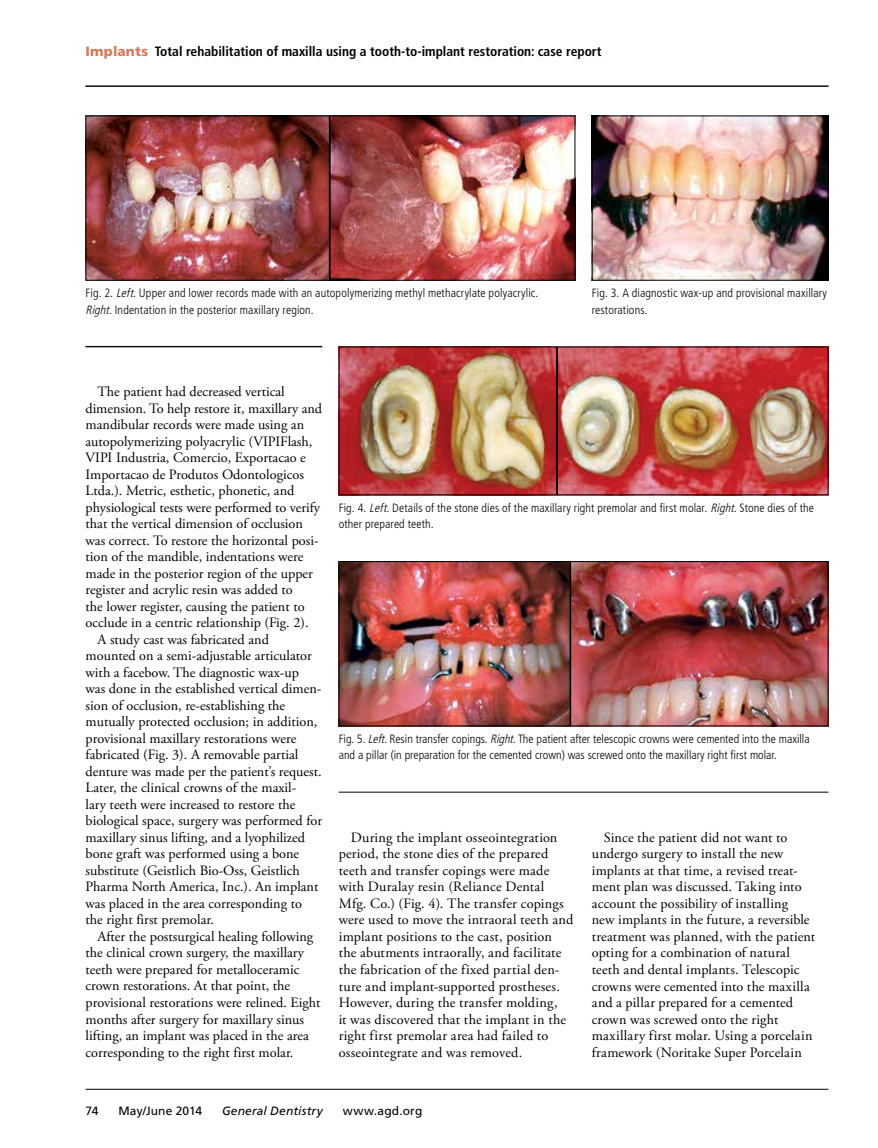
<style>
.page{position:relative;width:878px;height:1148px;background:#fff}
.page>*{position:absolute;margin:0;border:0;box-sizing:border-box;transform-origin:0 0}
.t1{font:14.25px/16.5px "Adobe Garamond Pro";color:#000}
.t2{font:700 condensed 13.5px "Frutiger";color:#000}
.t3{font:300 condensed 12px/16.5px "Frutiger";letter-spacing:.005em;color:#000}
.t4{font:12px "Frutiger";letter-spacing:.01em;color:#000}
.t5{font:italic 12px "Frutiger";letter-spacing:.015em;color:#000}
.s1{font-weight:900;font-stretch:normal;color:#d57a5b}
.s2{font-style:italic}
</style>
<div class="page">
<img style="left:341px;top:563px;width:485px;height:161px">
<div style="left:339px;top:561px;width:253px;height:165px;border:1px solid #000"></div>
<div style="left:570px;top:561px;width:258px;height:165px;border:1px solid #000"></div>
<hr style="left:86px;top:1089px;width:742px;height:1px;background:#000">
<hr style="left:86px;top:86px;width:742px;height:1px;background:#000">
<img style="left:593px;top:118px;width:233px;height:160px">
<div style="left:591px;top:116px;width:237px;height:164px;border:1px solid #000"></div>
<img style="left:88px;top:118px;width:241px;height:160px">
<img style="left:331px;top:118px;width:242px;height:160px">
<div style="left:329px;top:116px;width:246px;height:164px;border:1px solid #000"></div>
<hr style="left:329px;top:116px;width:1px;height:164px;background:#000">
<img style="left:341px;top:348px;width:485px;height:145px">
<hr style="left:556px;top:346px;width:2px;height:149px;background:#000">
<hr style="left:339px;top:792px;width:489px;height:1px;background:#000">
<hr style="left:86px;top:346px;width:236px;height:1px;background:#000">
<hr style="left:569px;top:561px;width:2px;height:165px;background:#000">
<p class="t2" style="left:86px;top:43px;width:517px"><span class="s1">Implants</span> Total rehabilitation of maxilla using a tooth-to-implant restoration: case report</p>
<p class="t3" style="left:86px;top:285px;width:454px">Fig. 2. <span class="s2">Left.</span>Upper and lower records made with an autopolymerizing methyl methacrylate polyacrylic.<br><span class="s2">Right.</span>Indentation in the posterior maxillary region.</p>
<p class="t3" style="left:591px;top:285px;width:237px">Fig. 3. A diagnostic wax-up and provisional maxillary restorations.</p>
<p class="t1" style="left:98px;top:384px;width:189px">The patient had decreased vertical</p>
<p class="t1" style="left:86px;top:400px;width:238px">dimension. To help restore it, maxillary and</p>
<p class="t1" style="left:86px;top:417px;width:220px">mandibular records were made using an</p>
<p class="t1" style="left:86px;top:433px;width:228px">autopolymerizing polyacrylic (VIPIFlash,</p>
<p class="t1" style="left:86px;top:450px;width:222px">VIPI Industria, Comercio, Exportacao e</p>
<p class="t1" style="left:86px;top:466px;width:220px">Importacao de Produtos Odontologicos</p>
<p class="t1" style="left:86px;top:483px;width:210px">Ltda.). Metric, esthetic, phonetic, and</p>
<p class="t1" style="left:86px;top:499px;width:236px">physiological tests were performed to verify</p>
<p class="t1" style="left:86px;top:516px;width:219px">that the vertical dimension of occlusion</p>
<p class="t1" style="left:86px;top:532px;width:235px">was correct. To restore the horizontal posi-</p>
<p class="t1" style="left:86px;top:549px;width:219px">tion of the mandible, indentations were</p>
<p class="t1" style="left:86px;top:565px;width:229px">made in the posterior region of the upper</p>
<p class="t1" style="left:86px;top:582px;width:209px">register and acrylic resin was added to</p>
<p class="t1" style="left:86px;top:598px;width:221px">the lower register, causing the patient to</p>
<p class="t1" style="left:86px;top:615px;width:224px">occlude in a centric relationship (Fig. 2).</p>
<p class="t1" style="left:98px;top:631px;width:173px">A study cast was fabricated and</p>
<p class="t1" style="left:86px;top:648px;width:228px">mounted on a semi-adjustable articulator</p>
<p class="t1" style="left:86px;top:664px;width:215px">with a facebow. The diagnostic wax-up</p>
<p class="t1" style="left:86px;top:681px;width:237px">was done in the established vertical dimen-</p>
<p class="t1" style="left:86px;top:697px;width:201px">sion of occlusion, re-establishing the</p>
<p class="t1" style="left:86px;top:714px;width:233px">mutually protected occlusion; in addition,</p>
<p class="t1" style="left:86px;top:730px;width:212px">provisional maxillary restorations were</p>
<p class="t1" style="left:86px;top:747px;width:214px">fabricated (Fig. 3). A removable partial</p>
<p class="t1" style="left:86px;top:763px;width:238px">denture was made per the patient’s request.</p>
<p class="t1" style="left:86px;top:780px;width:212px">Later, the clinical crowns of the maxil-</p>
<p class="t1" style="left:86px;top:796px;width:211px">lary teeth were increased to restore the</p>
<p class="t1" style="left:86px;top:813px;width:238px">biological space, surgery was performed for</p>
<p class="t1" style="left:86px;top:829px;width:221px">maxillary sinus lifting, and a lyophilized</p>
<p class="t1" style="left:86px;top:846px;width:215px">bone graft was performed using a bone</p>
<p class="t1" style="left:86px;top:862px;width:216px">substitute (Geistlich Bio-Oss, Geistlich</p>
<p class="t1" style="left:86px;top:879px;width:234px">Pharma North America, Inc.). An implant</p>
<p class="t1" style="left:86px;top:895px;width:218px">was placed in the area corresponding to</p>
<p class="t1" style="left:86px;top:912px;width:130px">the right first premolar.</p>
<p class="t1" style="left:98px;top:928px;width:217px">After the postsurgical healing following</p>
<p class="t1" style="left:86px;top:945px;width:220px">the clinical crown surgery, the maxillary</p>
<p class="t1" style="left:86px;top:961px;width:215px">teeth were prepared for metalloceramic</p>
<p class="t1" style="left:86px;top:978px;width:206px">crown restorations. At that point, the</p>
<p class="t1" style="left:86px;top:994px;width:236px">provisional restorations were relined. Eight</p>
<p class="t1" style="left:86px;top:1011px;width:220px">months after surgery for maxillary sinus</p>
<p class="t1" style="left:86px;top:1027px;width:225px">lifting, an implant was placed in the area</p>
<p class="t1" style="left:86px;top:1044px;width:209px">corresponding to the right first molar.</p>
<p class="t3" style="left:339px;top:499px;width:477px">Fig. 4. <span class="s2">Left.</span>Details of the stone dies of the maxillary right premolar and first molar. <span class="s2">Right.</span>Stone dies of the other prepared teeth.</p>
<p class="t3" style="left:338px;top:730px;width:472px">Fig. 5. <span class="s2">Left.</span>Resin transfer copings. <span class="s2">Right.</span>The patient after telescopic crowns were cemented into the maxilla and a pillar (in preparation for the cemented crown) was screwed onto the maxillary right first molar.</p>
<p class="t1" style="left:338px;top:829px;width:236px;text-indent:12px">During the implant osseointegration period, the stone dies of the prepared teeth and transfer copings were made with Duralay resin (Reliance Dental Mfg. Co.) (Fig. 4). The transfer copings were used to move the intraoral teeth and implant positions to the cast, position the abutments intraorally, and facilitate the fabrication of the fixed partial den&shy;ture and implant-supported prostheses.<br>However, during the transfer molding,<br>it was discovered that the implant in the right first premolar area had failed to osseointegrate and was removed.</p>
<p class="t1" style="left:591px;top:829px;width:225px;text-indent:12px">Since the patient did not want to undergo surgery to install the new implants at that time, a revised treat&shy;ment plan was discussed. Taking into account the possibility of installing<br>new implants in the future, a reversible treatment was planned, with the patient opting for a combination of natural teeth and dental implants. Telescopic crowns were cemented into the maxilla and a pillar prepared for a cemented crown was screwed onto the right maxillary first molar. Using a porcelain framework (Noritake Super Porcelain</p>
<p class="t4" style="left:86px;top:1104px;width:14px">74</p>
<p class="t4" style="left:118px;top:1104px;width:85px">May/June 2014</p>
<p class="t5" style="left:222px;top:1104px;width:102px">General Dentistry</p>
<p class="t4" style="left:343px;top:1104px;width:81px">www.agd.org</p>
</div>
